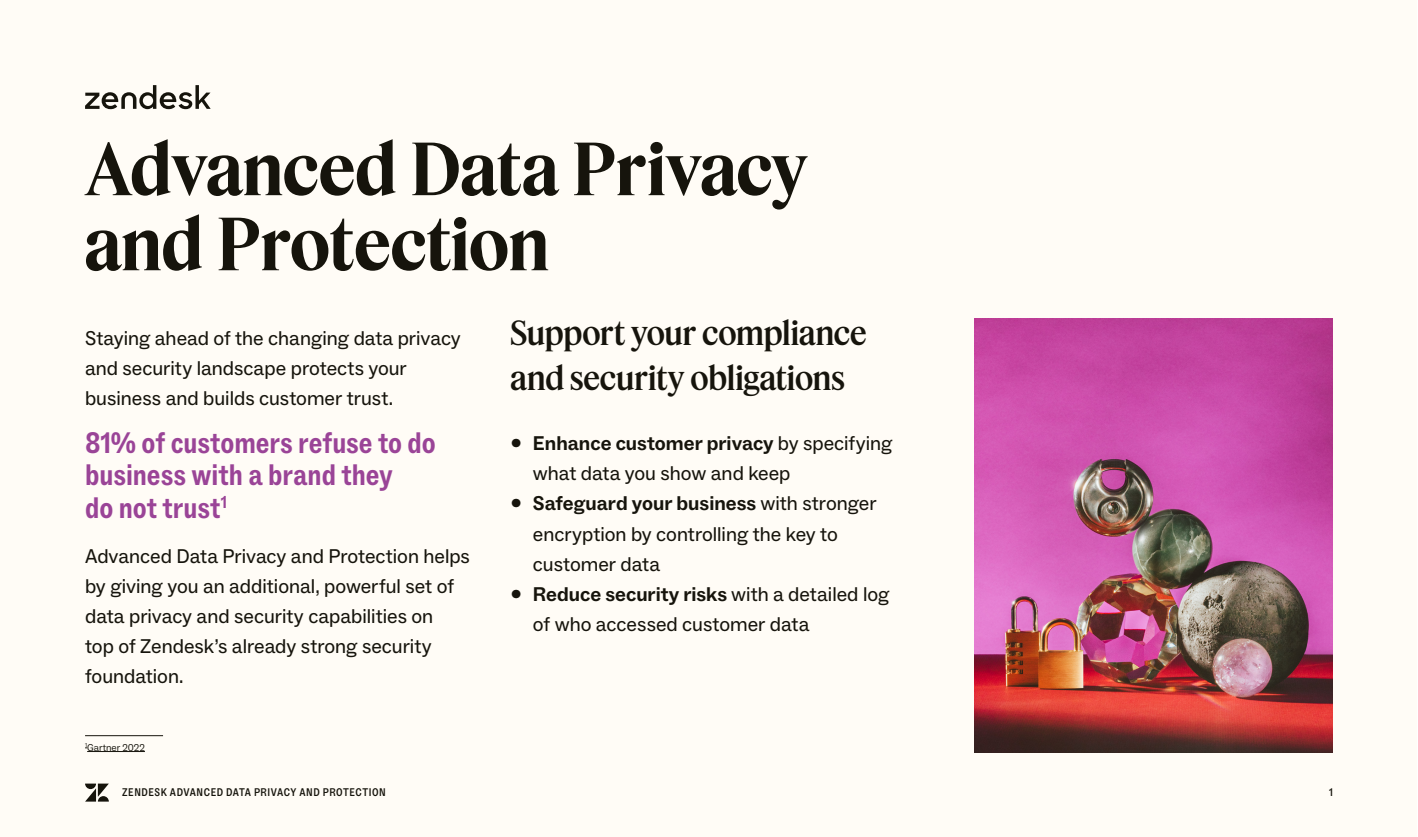
<style>
.page{position:relative;width:1418px;height:837px;background:#fff}
.page>*{position:absolute;margin:0;border:0;box-sizing:border-box;transform-origin:0 0}
.t1{font:700 70px/75px "Feature Display";letter-spacing:.005em;color:#16140c}
.t2{font:500 32.5px/45px "Feature Deck";letter-spacing:-.005em;color:#16140c}
.Data_stat_callout_-_small{font:700 30px/32.5px "Zendesk Social Condensed";color:#9a4497}
.Data_stat_callout_-_small-2{font:20px/30px "Zendesk Social";color:#16140c}
.Paragraph{font:20px/30px "Zendesk Social";color:#16140c}
.t3{font:500 11.25px "Zendesk Social Condensed";letter-spacing:.05em;color:#16140c}
.Table_Copy_Sm{font:10px "Zendesk Social";color:#16140c}
.s1{font-weight:700}
</style>
<div class="page">
<div style="left:0;top:0;width:1416px;height:836px;background:#fffcf6"></div>
<svg style="left:85px;top:783px;width:24px;height:18px"></svg>
<hr style="left:87px;top:751px;width:58px;height:1px;background:#16140c">
<hr style="left:85px;top:735px;width:78px;height:1px;background:#16140c">
<svg style="left:85px;top:85px;width:126px;height:24px"></svg>
<img style="left:974px;top:318px;width:358px;height:433px">
<h1 class="t1" style="left:85px;top:127px;width:724px">Advanced Data Privacy and Protection</h1>
<p class="Paragraph" style="left:85px;top:323px;width:377px">Staying ahead of the changing data privacy and security landscape protects your business and builds customer trust.</p>
<p class="Data_stat_callout_-_small" style="left:85px;top:427px;width:352px">81% of customers refuse to do business with a brand they<br>do not trust<sup>1</sup></p>
<p class="Data_stat_callout_-_small-2" style="left:85px;top:541px;width:386px">Advanced Data Privacy and Protection helps by giving you an additional, powerful set of data privacy and security capabilities on<br>top of Zendesk’s already strong security foundation.</p>
<p class="Table_Copy_Sm" style="left:85px;top:740px;width:61px"><sup>1</sup>Gartner 2022</p>
<h4 class="t2" style="left:510px;top:308px;width:357px">Support your compliance and security obligations</h4>
<p class="Data_stat_callout_-_small-2" style="left:533px;top:428px;width:361px;text-indent:-22px">• <span class="s1">Enhance customer privacy</span> by specifying what data you show and keep</p>
<p class="Data_stat_callout_-_small-2" style="left:533px;top:488px;width:345px;text-indent:-22px">• <span class="s1">Safeguard your business</span> with stronger encryption by controlling the key to customer data</p>
<p class="Data_stat_callout_-_small-2" style="left:533px;top:578px;width:358px;text-indent:-22px">• <span class="s1">Reduce security risks</span> with a detailed log of who accessed customer data</p>
<p class="t3" style="left:122px;top:784px;width:265px">ZENDESK ADVANCED DATA PRIVACY AND PROTECTION</p>
<p class="t3" style="left:1328px;top:784px;width:5px">1</p>
</div>
